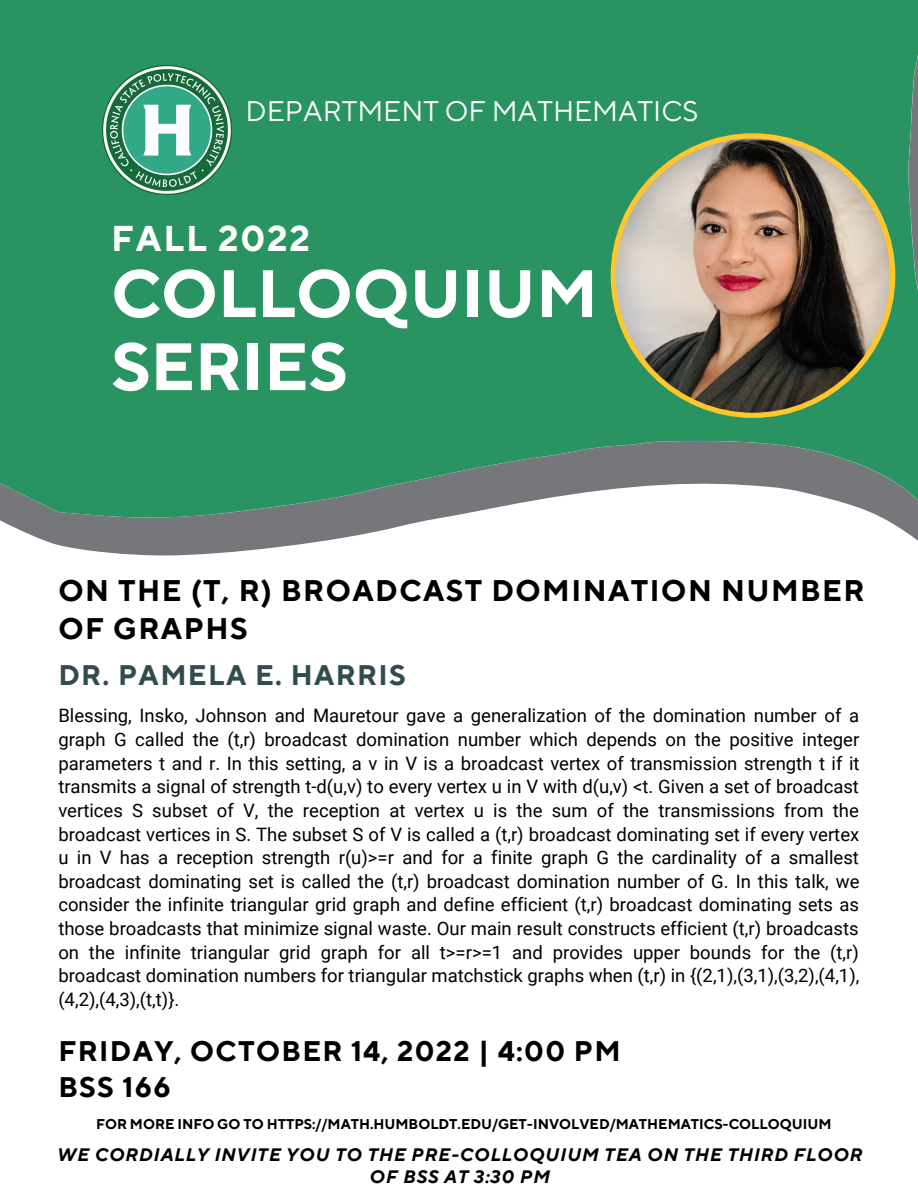
<style>
.page{position:relative;width:918px;height:1188px;background:#fff}
.page>*{position:absolute;margin:0;border:0;box-sizing:border-box;transform-origin:0 0}
.t1{font:700 66.9px/73.2px "TT Norms Pro";color:#fff}
.t2{font:700 35.7px "TT Norms Pro";letter-spacing:.05em;color:#fff}
.t3{font:700 29.7px/38.2px "TT Norms Pro";letter-spacing:.05em;color:#000}
.t4{font:700 28.2px/36px "TT Norms Pro";letter-spacing:.05em;color:#000}
.t5{font:28.2px "TT Norms Pro";color:#fff}
.t6{font:700 28.2px "TT Norms Pro";letter-spacing:.05em;color:#314c4f}
.t7{font:18.45px/23.7px "Roboto";color:#000;text-align:justify}
.t8{font:italic 700 18px/22.5px "TT Norms Pro";letter-spacing:.05em;color:#000;text-align:center}
.t9{font:700 14.1px "TT Norms Pro";color:#000}
</style>
<div class="page">
<svg style="left:36px;top:537px;width:882px;height:19px"></svg>
<svg style="left:0;top:0;width:918px;height:537px;background:#3a966c"></svg>
<svg style="left:611px;top:133px;width:284px;height:285px;background:#7e8366"></svg>
<img style="left:102px;top:65px;width:129px;height:130px">
<h3 class="t5" style="left:246px;top:95px;width:454px">DEPARTMENT OF MATHEMATICS</h3>
<h2 class="t2" style="left:111px;top:217px;width:200px">FALL 2022</h2>
<h1 class="t1" style="left:111px;top:260px;width:488px">COLLOQUIUM<br>SERIES</h1>
<h3 class="t3" style="left:58px;top:572px;width:808px">ON THE (T, R) BROADCAST DOMINATION NUMBER<br>OF GRAPHS</h3>
<h3 class="t6" style="left:58px;top:659px;width:349px">DR. PAMELA E. HARRIS</h3>
<p class="t7" style="left:58px;top:704px;width:803px">Blessing, Insko, Johnson and Mauretour gave a generalization of the domination number of a graph G called the (t,r) broadcast domination number which depends on the positive integer parameters t and r. In this setting, a v in V is a broadcast vertex of transmission strength t if it transmits a signal of strength t-d(u,v) to every vertex u in V with d(u,v) &lt;t. Given a set of broadcast vertices S subset of V, the reception at vertex u is the sum of the transmissions from the broadcast vertices in S. The subset S of V is called a (t,r) broadcast dominating set if every vertex u in V has a reception strength r(u)&gt;=r and for a finite graph G the cardinality of a smallest broadcast dominating set is called the (t,r) broadcast domination number of G. In this talk, we consider the infinite triangular grid graph and define efficient (t,r) broadcast dominating sets as those broadcasts that minimize signal waste. Our main result constructs efficient (t,r) broadcasts on the infinite triangular grid graph for all t&gt;=r&gt;=1 and provides upper bounds for the (t,r) broadcast domination numbers for triangular matchstick graphs when (t,r) in {(2,1),(3,1),(3,2),(4,1), (4,2),(4,3),(t,t)}.</p>
<h3 class="t4" style="left:58px;top:1034px;width:564px">FRIDAY, OCTOBER 14, 2022 | 4:00 PM<br>BSS 166</h3>
<p class="t9" style="left:96px;top:1116px;width:737px">FOR MORE INFO GO TO HTTPS://MATH.HUMBOLDT.EDU/GET-INVOLVED/MATHEMATICS-COLLOQUIUM</p>
<p class="t8" style="left:56px;top:1144px;width:807px">WE CORDIALLY INVITE YOU TO THE PRE-COLLOQUIUM TEA ON THE THIRD FLOOR<br>OF BSS AT 3:30 PM</p>
</div>
